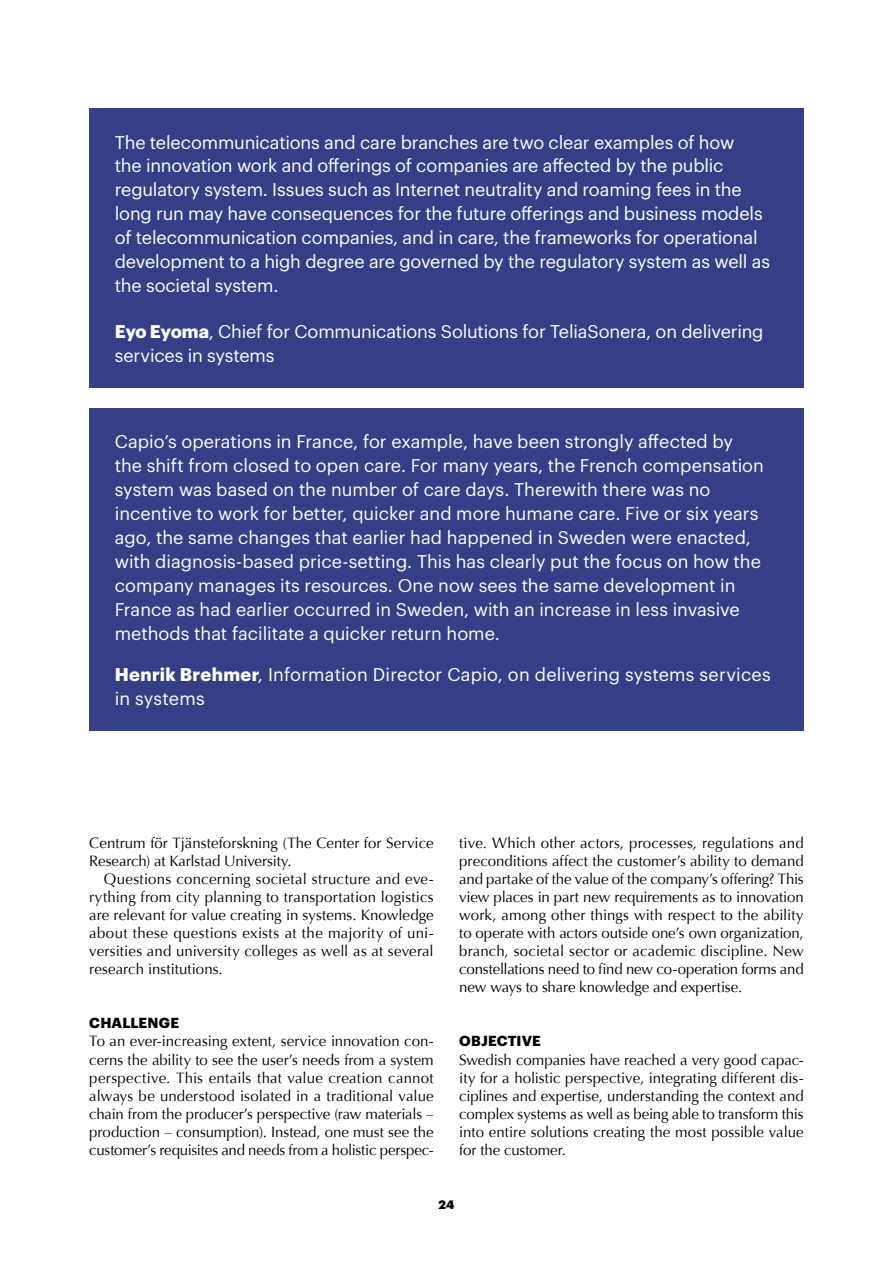
<style>
.page{position:relative;width:893px;height:1263px;background:#fff}
.page>*{position:absolute;margin:0;border:0;box-sizing:border-box;transform-origin:0 0}
.t1{font:18px/24px "Graphik";letter-spacing:-.005em;color:#fff}
.t2{font:15px/18px "Optima";color:#000;text-align:justify}
.t3{font:700 14.25px "Graphik";letter-spacing:.005em;color:#000}
.t4{font:900 12px "Graphik";color:#000}
.s1{font-weight:700}
</style>
<div class="page">
<div style="left:89px;top:108px;width:715px;height:279px;background:#353f87"></div>
<div style="left:89px;top:408px;width:715px;height:323px;background:#353f87"></div>
<p class="t1" style="left:115px;top:128px;width:657px">The telecommunications and care branches are two clear examples of how<br>the innovation work and offerings of companies are affected by the public regulatory system. Issues such as Internet neutrality and roaming fees in the long run may have consequences for the future offerings and business models of telecommunication companies, and in care, the frameworks for operational development to a high degree are governed by the regulatory system as well as the societal system.</p>
<p class="t1" style="left:115px;top:318px;width:650px"><span class="s1">Eyo Eyoma</span>, Chief for Communications Solutions for TeliaSonera, on delivering services in systems</p>
<p class="t1" style="left:115px;top:428px;width:651px">Capio’s operations in France, for example, have been strongly affected by the shift from closed to open care. For many years, the French compensation system was based on the number of care days. Therewith there was no incentive to work for better, quicker and more humane care. Five or six years ago, the same changes that earlier had happened in Sweden were enacted, with diagnosis-based price-setting. This has clearly put the focus on how the company manages its resources. One now sees the same development in France as had earlier occurred in Sweden, with an increase in less invasive methods that facilitate a quicker return home.</p>
<p class="t1" style="left:115px;top:661px;width:657px"><span class="s1">Henrik Brehmer</span>, Information Director Capio, on delivering systems services in systems</p>
<p class="t2" style="left:89px;top:834px;width:346px">Centrum för Tjänsteforskning (The Center for Service<br>Research) at Karlstad University.</p>
<p class="t2" style="left:89px;top:870px;width:346px;text-indent:15px">Questions concerning societal structure and eve&shy;rything from city planning to transportation logistics are relevant for value creating in systems. Knowledge about these questions exists at the majority of uni&shy;versities and university colleges as well as at several research institutions.</p>
<p class="t3" style="left:89px;top:1012px;width:91px">CHALLENGE</p>
<p class="t2" style="left:89px;top:1032px;width:346px">To an ever-increasing extent, service innovation con&shy;cerns the ability to see the user’s needs from a system perspective. This entails that value creation cannot always be understood isolated in a traditional value chain from the producer’s perspective (raw materials – production – consumption). Instead, one must see the customer’s requisites and needs from a holistic perspec-</p>
<p class="t2" style="left:459px;top:834px;width:346px">tive. Which other actors, processes, regulations and preconditions affect the customer’s ability to demand and partake of the value of the company’s offering? This view places in part new requirements as to innovation work, among other things with respect to the ability to operate with actors outside one’s own organization, branch, societal sector or academic discipline. New constellations need to find new co-operation forms and new ways to share knowledge and expertise.</p>
<p class="t3" style="left:459px;top:1030px;width:83px">OBJECTIVE</p>
<p class="t2" style="left:459px;top:1051px;width:346px">Swedish companies have reached a very good capac&shy;ity for a holistic perspective, integrating different dis&shy;ciplines and expertise, understanding the context and complex systems as well as being able to transform this into entire solutions creating the most possible value for the customer.</p>
<p class="t4" style="left:438px;top:1195px;width:17px">24</p>
</div>
